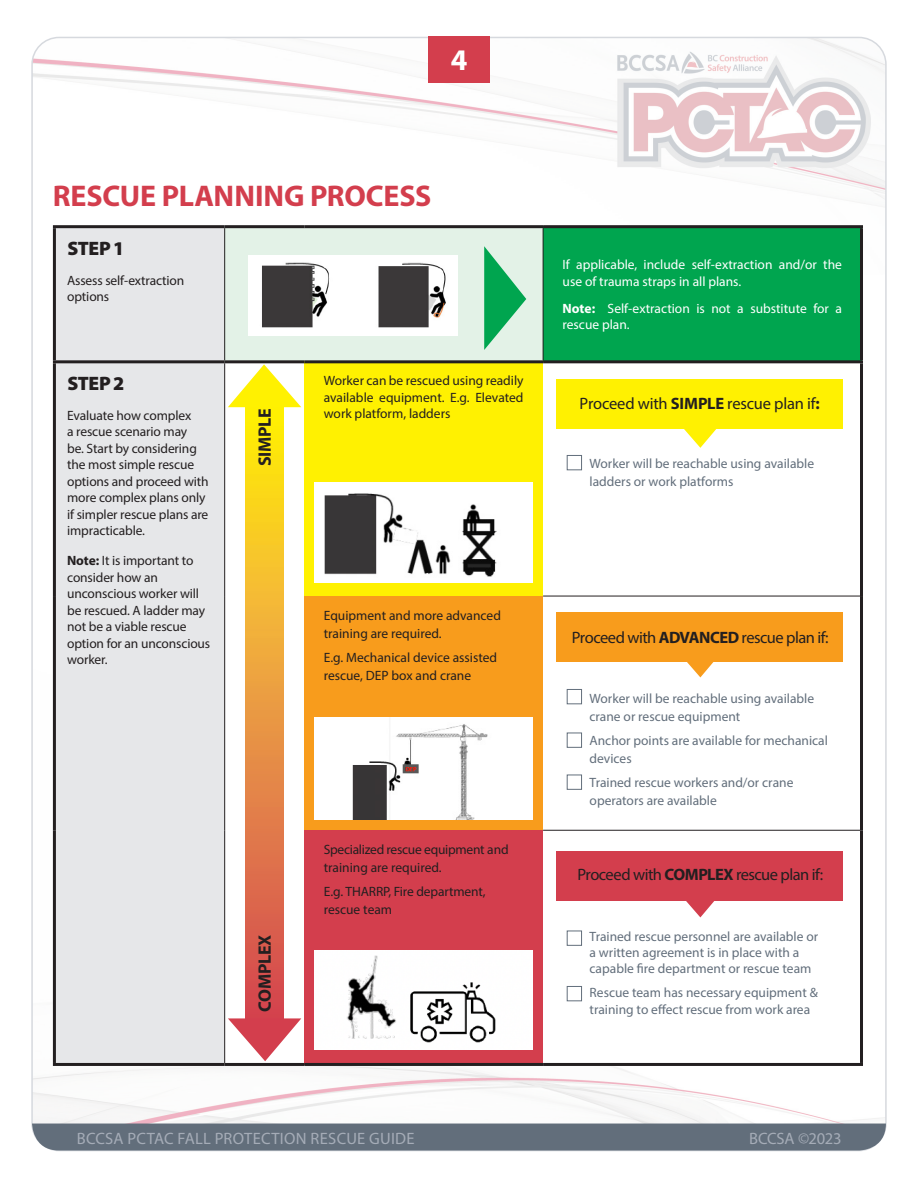
<style>
.page{position:relative;width:918px;height:1188px;background:#fff}
.page>*{position:absolute;margin:0;border:0;box-sizing:border-box;transform-origin:0 0}
.t1{font:700 30px "Myriad Pro";letter-spacing:-.005em;color:#d33e4d}
.t2{font:700 30px "Myriad Pro";color:#fff}
.t3{font:900 19.5px "Myriad Pro";letter-spacing:-.02em;color:#231f20}
.t4{font:700 18px "Myriad Pro";letter-spacing:-.015em;color:#231f20}
.t5{font:16.5px "Myriad Pro";letter-spacing:-.03em;color:#231f20}
.t6{font:16.5px "Myriad Pro";letter-spacing:.01em;color:#a5acb7}
.t7{font:16.5px "Myriad Pro";letter-spacing:-.015em;color:#a5acb7}
.t8{font:13.5px/16.5px "Myriad Pro";letter-spacing:-.01em;color:#231f20}
.t9{font:13.5px/18px "Myriad Pro";color:#626e7b}
.t10{font:13.5px/16.5px "Myriad Pro";color:#fff}
.s1{font-weight:700}
</style>
<div class="page">
<img style="left:34px;top:37px;width:850px;height:1087px">
<div style="left:32px;top:1124px;width:854px;height:27px;background:#626e7b"></div>
<div style="left:429px;top:37px;width:61px;height:46px;background:#d33e4d"></div>
<div style="left:56px;top:228px;width:168px;height:835px;background:#e6e7e9"></div>
<div style="left:225px;top:227px;width:318px;height:135px;background:#e3f2e7"></div>
<div style="left:543px;top:227px;width:319px;height:135px;background:#00a54f"></div>
<svg style="left:225px;top:363px;width:635px;height:700px"></svg>
<div style="left:304px;top:362px;width:239px;height:234px;background:#fff101"></div>
<div style="left:304px;top:596px;width:239px;height:234px;background:#f89c1c"></div>
<div style="left:304px;top:830px;width:239px;height:234px;background:#d33e4d"></div>
<hr style="left:224px;top:228px;width:1px;height:132px;background:#231f20">
<hr style="left:543px;top:228px;width:1px;height:132px;background:#231f20">
<hr style="left:224px;top:363px;width:1px;height:233px;background:#231f20">
<hr style="left:224px;top:596px;width:1px;height:234px;background:#231f20">
<hr style="left:224px;top:830px;width:1px;height:233px;background:#231f20">
<hr style="left:53px;top:360px;width:172px;height:3px;background:#231f20">
<hr style="left:225px;top:360px;width:79px;height:3px;background:#231f20">
<hr style="left:304px;top:360px;width:239px;height:3px;background:#231f20">
<hr style="left:543px;top:360px;width:320px;height:3px;background:#231f20">
<hr style="left:53px;top:225px;width:172px;height:3px;background:#231f20">
<hr style="left:53px;top:228px;width:3px;height:132px;background:#231f20">
<hr style="left:225px;top:225px;width:79px;height:3px;background:#231f20">
<hr style="left:304px;top:225px;width:239px;height:3px;background:#231f20">
<hr style="left:543px;top:225px;width:320px;height:3px;background:#231f20">
<hr style="left:860px;top:228px;width:3px;height:132px;background:#231f20">
<hr style="left:53px;top:363px;width:3px;height:233px;background:#231f20">
<hr style="left:53px;top:596px;width:3px;height:234px;background:#231f20">
<hr style="left:53px;top:830px;width:3px;height:233px;background:#231f20">
<hr style="left:53px;top:1063px;width:172px;height:3px;background:#231f20">
<hr style="left:225px;top:1063px;width:79px;height:3px;background:#231f20">
<hr style="left:860px;top:363px;width:3px;height:233px;background:#231f20">
<hr style="left:860px;top:596px;width:3px;height:234px;background:#231f20">
<hr style="left:860px;top:830px;width:3px;height:233px;background:#231f20">
<hr style="left:304px;top:1063px;width:239px;height:3px;background:#231f20">
<hr style="left:543px;top:1063px;width:320px;height:3px;background:#231f20">
<hr style="left:543px;top:596px;width:317px;height:1px;background:#231f20">
<hr style="left:543px;top:830px;width:317px;height:1px;background:#231f20">
<img style="left:248px;top:256px;width:209px;height:79px">
<svg style="left:484px;top:246px;width:42px;height:104px"></svg>
<svg style="left:246px;top:407px;width:38px;height:611px;background:#ea9a38"></svg>
<img style="left:315px;top:482px;width:217px;height:101px">
<img style="left:315px;top:717px;width:217px;height:103px">
<img style="left:315px;top:951px;width:217px;height:99px">
<svg style="left:228px;top:364px;width:73px;height:43px"></svg>
<svg style="left:228px;top:1018px;width:73px;height:43px"></svg>
<div style="left:557px;top:379px;width:286px;height:50px;background:#fff101"></div>
<svg style="left:663px;top:429px;width:74px;height:19px"></svg>
<div style="left:567px;top:455px;width:15px;height:15px;background:#fff;border:1px solid #626e7b"></div>
<svg style="left:663px;top:662px;width:74px;height:15px"></svg>
<div style="left:557px;top:612px;width:286px;height:50px;background:#f89c1c"></div>
<div style="left:557px;top:851px;width:286px;height:50px;background:#d33e4d"></div>
<svg style="left:663px;top:901px;width:74px;height:16px"></svg>
<div style="left:567px;top:689px;width:15px;height:15px;background:#fff;border:1px solid #626e7b"></div>
<div style="left:567px;top:733px;width:15px;height:15px;background:#fff;border:1px solid #626e7b"></div>
<div style="left:567px;top:775px;width:15px;height:15px;background:#fff;border:1px solid #626e7b"></div>
<div style="left:567px;top:931px;width:15px;height:15px;background:#fff;border:1px solid #626e7b"></div>
<div style="left:567px;top:986px;width:15px;height:15px;background:#fff;border:1px solid #626e7b"></div>
<h1 class="t2" style="left:451px;top:40px;width:18px">4</h1>
<p class="t1" style="left:53px;top:176px;width:380px">RESCUE PLANNING PROCESS</p>
<p class="t3" style="left:67px;top:235px;width:59px">STEP 1</p>
<p class="t8" style="left:67px;top:272px;width:119px">Assess self-extraction options</p>
<p class="t3" style="left:67px;top:370px;width:59px">STEP 2</p>
<p class="t8" style="left:67px;top:407px;width:143px">Evaluate how complex<br>a rescue scenario may<br>be. Start by considering the most simple rescue options and proceed with more complex plans only if simpler rescue plans are impracticable.</p>
<p class="t8" style="left:67px;top:552px;width:128px"><span class="s1">Note:</span> It is important to consider how an</p>
<p class="t8" style="left:67px;top:585px;width:145px">unconscious worker will be rescued. A ladder may not be a viable rescue option for an unconscious worker.</p>
<p class="t4" style="left:253px;top:466px;width:60px;rotate:-90deg">SIMPLE</p>
<p class="t8" style="left:324px;top:373px;width:201px;text-align:justify">Worker can be rescued using readily available equipment. E.g. Elevated work platform, ladders</p>
<p class="t8" style="left:324px;top:607px;width:179px">Equipment and more advanced</p>
<p class="t8" style="left:324px;top:625px;width:120px">training are required.</p>
<p class="t8" style="left:324px;top:649px;width:175px">E.g. Mechanical device assisted</p>
<p class="t8" style="left:324px;top:667px;width:149px">rescue, DEP box and crane</p>
<p class="t4" style="left:253px;top:1012px;width:79px;rotate:-90deg">COMPLEX</p>
<p class="t8" style="left:324px;top:840px;width:187px;line-height:18px">Specialized rescue equipment and training are required.</p>
<p class="t8" style="left:324px;top:882px;width:163px;line-height:18px">E.g. THARRP, Fire department, rescue team</p>
<p class="t10" style="left:563px;top:256px;width:281px">If applicable, include self-extraction and/or the use of trauma straps in all plans.</p>
<p class="t10" style="left:563px;top:300px;width:281px"><span class="s1">Note:</span> Self-extraction is not a substitute for a rescue plan.</p>
<p class="t5" style="left:580px;top:393px;width:242px">Proceed with <span class="s1">SIMPLE</span> rescue plan if<span class="s1">:</span></p>
<p class="t9" style="left:590px;top:455px;width:226px">Worker will be reachable using available</p>
<p class="t9" style="left:590px;top:473px;width:145px">ladders or work platforms</p>
<p class="t5" style="left:572px;top:627px;width:258px">Proceed with <span class="s1">ADVANCED</span> rescue plan if:</p>
<p class="t9" style="left:590px;top:689px;width:226px">Worker will be reachable using available</p>
<p class="t9" style="left:590px;top:707px;width:152px">crane or rescue equipment</p>
<p class="t9" style="left:590px;top:731px;width:240px">Anchor points are available for mechanical devices</p>
<p class="t9" style="left:590px;top:773px;width:205px">Trained rescue workers and/or crane</p>
<p class="t9" style="left:590px;top:791px;width:129px">operators are available</p>
<p class="t5" style="left:578px;top:864px;width:247px">Proceed with <span class="s1">COMPLEX</span> rescue plan if:</p>
<p class="t9" style="left:590px;top:927px;width:230px">Trained rescue personnel are available or</p>
<p class="t9" style="left:590px;top:943px;width:211px">a written agreement is in place with a</p>
<p class="t9" style="left:590px;top:960px;width:223px">capable fire department or rescue team</p>
<p class="t9" style="left:590px;top:984px;width:230px">Rescue team has necessary equipment &amp;</p>
<p class="t9" style="left:590px;top:1000px;width:222px">training to effect rescue from work area</p>
<p class="t6" style="left:77px;top:1128px;width:339px">BCCSA PCTAC FALL PROTECTION RESCUE GUIDE</p>
<p class="t7" style="left:749px;top:1128px;width:94px">BCCSA ©2023</p>
</div>
